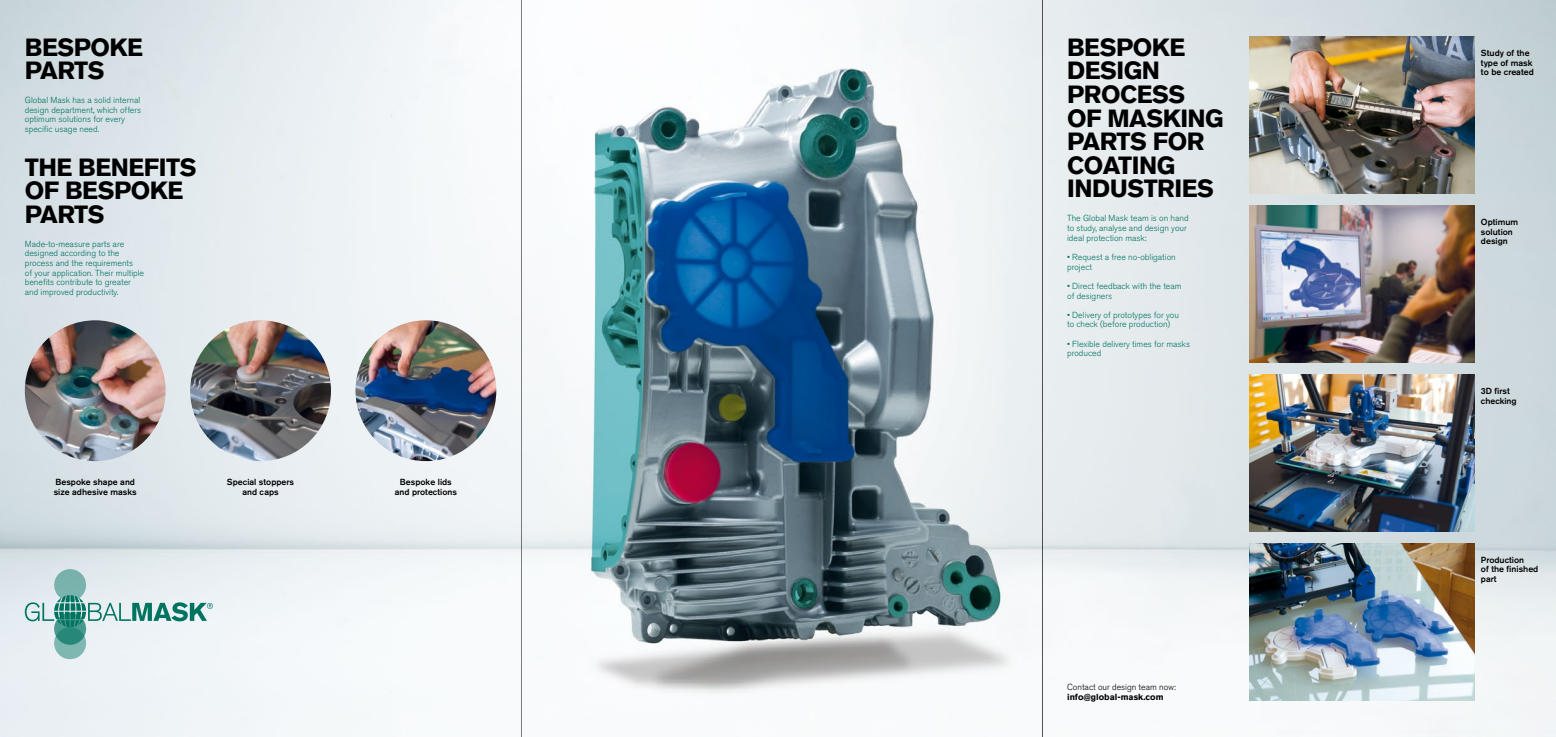
<style>
.page{position:relative;width:1556px;height:737px;background:#fff}
.page>*{position:absolute;margin:0;border:0;box-sizing:border-box;transform-origin:0 0}
.t1{font:900 24.5px/23.6px "Akzidenz Grotesk";letter-spacing:-.02em;color:#000}
.t2{font:300 8.75px/9.6px "Akzidenz Grotesk Pro";color:#007461}
.t3{font:500 8.75px/9.6px "Akzidenz Grotesk Pro";color:#000}
.t4{font:300 8.75px "Akzidenz Grotesk Pro";color:#000}
.t5{font:700 8.75px "Akzidenz Grotesk Pro";color:#000}
</style>
<div class="page">
<img style="left:0;top:0;width:1555px;height:737px">
<svg style="left:25px;top:595px;width:188px;height:32px;background:#abcecc"></svg>
<svg style="left:54px;top:613px;width:32px;height:32px"></svg>
<svg style="left:54px;top:627px;width:32px;height:32px"></svg>
<svg style="left:54px;top:569px;width:32px;height:32px"></svg>
<img style="left:1249px;top:37px;width:224px;height:156px">
<img style="left:1249px;top:206px;width:224px;height:156px">
<img style="left:1249px;top:375px;width:224px;height:156px">
<img style="left:1249px;top:543px;width:224px;height:157px">
<hr style="left:1042px;top:0;width:1px;height:737px;background:#000">
<hr style="left:521px;top:0;width:1px;height:737px;background:#000">
<img style="left:25px;top:320px;width:141px;height:141px;border-radius:70px">
<img style="left:190px;top:320px;width:141px;height:141px;border-radius:70px">
<img style="left:355px;top:320px;width:141px;height:141px;border-radius:70px">
<h1 class="t1" style="left:25px;top:35px;width:120px">BESPOKE<br>PARTS</h1>
<p class="t2" style="left:25px;top:95px;width:118px">Global Mask has a solid internal design department, which offers optimum solutions for every specific usage need.</p>
<h1 class="t1" style="left:25px;top:155px;width:173px">THE BENEFITS<br>OF BESPOKE<br>PARTS</h1>
<p class="t2" style="left:25px;top:239px;width:121px">Made-to-measure parts are designed according to the process and the requirements<br>of your application. Their multiple benefits contribute to greater and improved productivity.</p>
<p class="t3" style="left:54px;top:477px;width:85px">Bespoke shape and size adhesive masks</p>
<p class="t3" style="left:227px;top:477px;width:69px;text-align:center">Special stoppers and caps</p>
<p class="t3" style="left:395px;top:477px;width:64px;text-align:center">Bespoke lids and protections</p>
<h1 class="t1" style="left:1067px;top:35px;width:158px">BESPOKE<br>DESIGN<br>PROCESS<br>OF MASKING<br>PARTS FOR<br>COATING<br>INDUSTRIES</h1>
<p class="t2" style="left:1067px;top:214px;width:123px">The Global Mask team is on hand to study, analyse and design your ideal protection mask:</p>
<p class="t2" style="left:1067px;top:252px;width:110px">• Request a free no-obligation project</p>
<p class="t2" style="left:1067px;top:281px;width:116px">• Direct feedback with the team of designers</p>
<p class="t2" style="left:1067px;top:310px;width:113px">• Delivery of prototypes for you to check (before production)</p>
<p class="t2" style="left:1067px;top:339px;width:124px">• Flexible delivery times for masks produced</p>
<p class="t4" style="left:1067px;top:681px;width:110px">Contact our design team now:</p>
<p class="t5" style="left:1067px;top:691px;width:98px">info@global-mask.com</p>
<p class="t3" style="left:1480px;top:48px;width:54px">Study of the type of mask to be created</p>
<p class="t3" style="left:1480px;top:217px;width:39px">Optimum solution design</p>
<p class="t3" style="left:1480px;top:386px;width:37px">3D first checking</p>
<p class="t3" style="left:1480px;top:555px;width:59px">Production<br>of the finished part</p>
</div>
